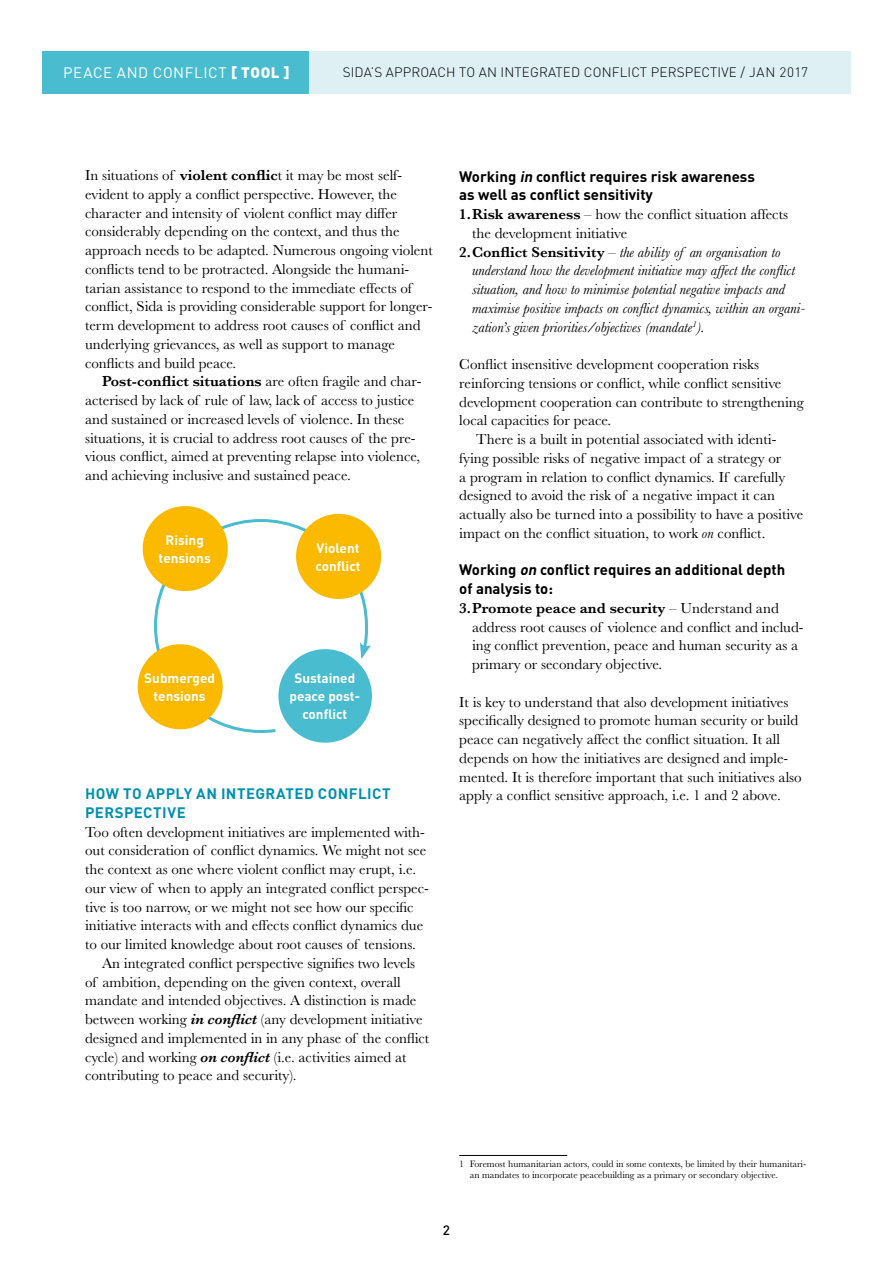
<style>
.page{position:relative;width:893px;height:1263px;background:#fff}
.page>*{position:absolute;margin:0;border:0;box-sizing:border-box;transform-origin:0 0}
.t1{font:15px/18.8px "Baskerville MT Std";color:#000}
.t2{font:italic 15px/18.8px "Baskerville";color:#000}
.t3{font:700 15px/18.8px "DIN Pro";color:#000}
.t4{font:600 15px "Baskerville";color:#000}
.t5{font:700 15px/18.8px "DIN Pro";letter-spacing:.03em;color:#0091b0}
.t6{font:15px "DIN Pro";letter-spacing:.045em;color:#fff}
.t7{font:700 13.5px/18px "DIN Pro";color:#fff;text-align:center}
.t8{font:300 13.5px "DIN Pro";letter-spacing:.01em;color:#000}
.t9{font:500 13.5px "DIN Pro";color:#000}
.t10{font:9.75px/11.2px "Baskerville MT Std";color:#000}
.s1{font-weight:900}
.s2{font-family:"Baskerville";font-weight:600}
.s3{font-family:"Baskerville MT Std";font-weight:400}
.s4{font-family:"Baskerville";font-weight:600;font-style:italic}
.s5{font-style:italic}
.s6{font-weight:600;font-style:normal}
.s7{font-family:"Baskerville MT Std";font-style:normal}
.s8{font-family:"Baskerville";font-style:italic}
</style>
<div class="page">
<div style="left:296px;top:51px;width:554px;height:43px;background:#def0f4"></div>
<div style="left:43px;top:51px;width:266px;height:43px;background:#49bdcf"></div>
<hr style="left:459px;top:1155px;width:108px;height:1px;background:#000">
<svg style="left:152px;top:517px;width:217px;height:217px"></svg>
<svg style="left:360px;top:642px;width:11px;height:17px"></svg>
<div style="left:143px;top:506px;width:85px;height:85px;background:#fbb900;border-radius:50%"></div>
<div style="left:138px;top:644px;width:85px;height:85px;background:#fbb900;border-radius:50%"></div>
<div style="left:296px;top:514px;width:85px;height:85px;background:#fbb900;border-radius:50%"></div>
<div style="left:278px;top:649px;width:94px;height:94px;background:#49bdcf;border-radius:50%"></div>
<p class="t6" style="left:63px;top:62px;width:228px">PEACE AND CONFLICT <span class="s1">[ TOOL ]</span></p>
<p class="t8" style="left:343px;top:63px;width:467px">SIDA’S APPROACH TO AN INTEGRATED CONFLICT PERSPECTIVE / JAN 2017</p>
<p class="t1" style="left:85px;top:166px;width:349px">In situations of <span class="s2">violent conflic</span>t it may be most self&shy;evident to apply a conflict perspective. However, the character and intensity of violent conflict may differ considerably depending on the context, and thus the approach needs to be adapted. Numerous ongoing violent conflicts tend to be protracted. Alongside the humani&shy;tarian assistance to respond to the immediate effects of conflict, Sida is providing considerable support for longer&shy;term development to address root causes of conflict and underlying grievances, as well as support to manage conflicts and build peace.</p>
<p class="t4" style="left:102px;top:371px;width:321px">Post-conflict situations <span class="s3">are often fragile and char-</span></p>
<p class="t1" style="left:85px;top:391px;width:337px">acterised by lack of rule of law, lack of access to justice and sustained or increased levels of violence. In these situations, it is crucial to address root causes of the pre&shy;vious conflict, aimed at preventing relapse into violence, and achieving inclusive and sustained peace.</p>
<p class="t7" style="left:159px;top:530px;width:54px">Rising tensions</p>
<p class="t7" style="left:144px;top:668px;width:72px">Submerged tensions</p>
<p class="t7" style="left:316px;top:538px;width:46px;text-align:left">Violent conflict</p>
<p class="t7" style="left:289px;top:669px;width:72px">Sustained peace post&shy;conflict</p>
<p class="t5" style="left:85px;top:784px;width:307px">HOW TO APPLY AN INTEGRATED CONFLICT<br>PERSPECTIVE</p>
<p class="t1" style="left:85px;top:822px;width:341px">Too often development initiatives are implemented with-</p>
<p class="t1" style="left:85px;top:841px;width:343px">out consideration of conflict dynamics. We might not see</p>
<p class="t1" style="left:85px;top:860px;width:333px">the context as one where violent conflict may erupt, i.e.</p>
<p class="t1" style="left:85px;top:878px;width:345px">our view of when to apply an integrated conflict perspec-</p>
<p class="t1" style="left:85px;top:897px;width:330px">tive is too narrow, or we might not see how our specific</p>
<p class="t1" style="left:85px;top:916px;width:340px">initiative interacts with and effects conflict dynamics due</p>
<p class="t1" style="left:85px;top:935px;width:332px">to our limited knowledge about root causes of tensions.</p>
<p class="t1" style="left:102px;top:953px;width:315px">An integrated conflict perspective signifies two levels</p>
<p class="t1" style="left:85px;top:972px;width:317px">of ambition, depending on the given context, overall</p>
<p class="t1" style="left:85px;top:991px;width:333px">mandate and intended objectives. A distinction is made</p>
<p class="t1" style="left:85px;top:1010px;width:339px">between working <span class="s4">in conflict</span> (any development initiative</p>
<p class="t1" style="left:85px;top:1028px;width:346px">designed and implemented in in any phase of the conflict</p>
<p class="t1" style="left:85px;top:1047px;width:323px">cycle) and working <span class="s4">on conflict</span> (i.e. activities aimed at</p>
<p class="t1" style="left:85px;top:1066px;width:213px">contributing to peace and security).</p>
<p class="t3" style="left:459px;top:166px;width:297px">Working <span class="s5">in</span> conflict requires risk awareness as well as conflict sensitivity</p>
<p class="t1" style="left:472px;top:205px;width:318px;text-indent:-13px"><span class="s2">1.Risk awareness</span> – how the conflict situation affects the development initiative</p>
<p class="t2" style="left:472px;top:242px;width:335px;text-indent:-13px"><span class="s6">2.Conflict Sensitivity</span> <span class="s7">–</span> the ability of an organisation to understand how the development initiative may affect the conflict situation, and how to minimise potential negative impacts and maximise positive impacts on conflict dynamics, within an organi&shy;zation’s given priorities/objectives (mandate<sup>1</sup>).</p>
<p class="t1" style="left:459px;top:355px;width:301px">Conflict insensitive development cooperation risks</p>
<p class="t1" style="left:459px;top:374px;width:324px">reinforcing tensions or conflict, while conflict sensitive</p>
<p class="t1" style="left:459px;top:392px;width:346px">development cooperation can contribute to strengthening</p>
<p class="t1" style="left:459px;top:411px;width:154px">local capacities for peace.</p>
<p class="t1" style="left:476px;top:430px;width:302px">There is a built in potential associated with identi-</p>
<p class="t1" style="left:459px;top:449px;width:324px">fying possible risks of negative impact of a strategy or</p>
<p class="t1" style="left:459px;top:467px;width:328px">a program in relation to conflict dynamics. If carefully</p>
<p class="t1" style="left:459px;top:486px;width:317px">designed to avoid the risk of a negative impact it can</p>
<p class="t1" style="left:459px;top:505px;width:346px">actually also be turned into a possibility to have a positive</p>
<p class="t1" style="left:459px;top:524px;width:308px">impact on the conflict situation, to work <span class="s8">on</span> conflict.</p>
<p class="t3" style="left:459px;top:560px;width:327px">Working <span class="s5">on</span> conflict requires an additional depth of analysis to:</p>
<p class="t4" style="left:459px;top:597px;width:321px">3.Promote peace and security <span class="s3">– Understand and</span></p>
<p class="t1" style="left:472px;top:617px;width:333px">address root causes of violence and conflict and includ&shy;ing conflict prevention, peace and human security as a primary or secondary objective.</p>
<p class="t1" style="left:459px;top:692px;width:344px">It is key to understand that also development initiatives specifically designed to promote human security or build peace can negatively affect the conflict situation. It all depends on how the initiatives are designed and imple&shy;mented. It is therefore important that such initiatives also apply a conflict sensitive approach, i.e. 1 and 2 above.</p>
<p class="t10" style="left:470px;top:1158px;width:338px;text-indent:-11px">1 Foremost humanitarian actors, could in some contexts, be limited by their humanitari&shy;an mandates to incorporate peacebuilding as a primary or secondary objective.</p>
<p class="t9" style="left:443px;top:1221px;width:9px">2</p>
</div>
